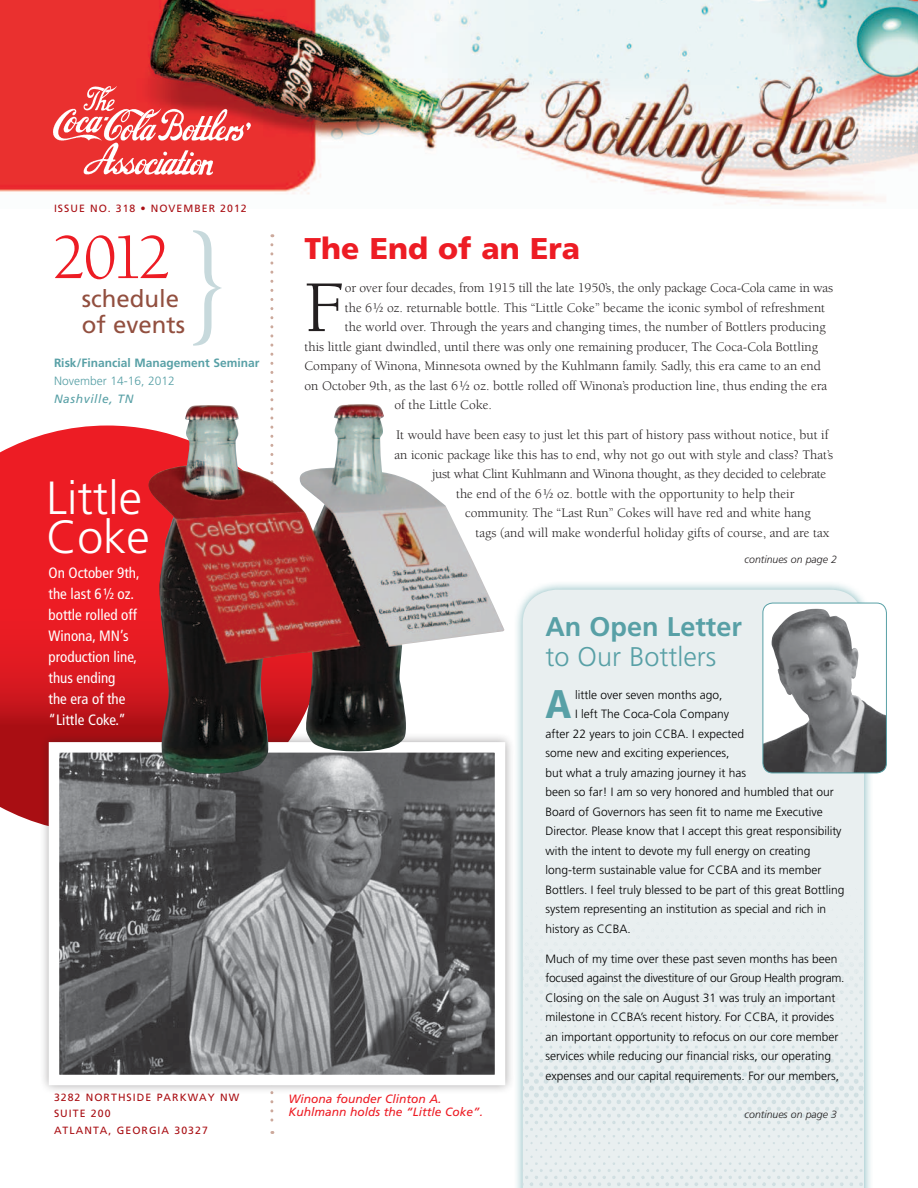
<style>
.page{position:relative;width:918px;height:1188px;background:#fff}
.page>*{position:absolute;margin:0;border:0;box-sizing:border-box;transform-origin:0 0}
.t1{font:74.85px "Berkeley";color:#231f20}
.t2{font:65.4px "Berkeley";color:#ed1c24}
.t3{font:300 46.5px/39px "Frutiger";color:#fff}
.t4{font:900 condensed 39.9px "Frutiger";color:#58a0a6}
.t5{font:900 30px "Frutiger";color:#ed1c24}
.t6{font:300 27px "Frutiger";color:#58a0a6}
.t7{font:700 27px "Frutiger";color:#58a0a6}
.t8{font:24px/25.5px "Frutiger";color:#924f3f}
.t9{font:condensed 15px/21px "Frutiger";color:#fff}
.t10{font:13.5px "Berkeley";color:#231f20}
.t11{font:13.5px "Berkeley";letter-spacing:-.02em;color:#231f20}
.t12{font:300 12px/19.5px "Frutiger";color:#000}
.t13{font:italic 12px/13.5px "Frutiger";color:#ed1c24}
.t14{font:700 12px "Frutiger";color:#58a0a6}
.t15{font:300 12px "Frutiger";color:#58a0a6}
.t16{font:italic 12px "Frutiger";letter-spacing:.05em;color:#58a0a6}
.t17{font:10.5px/16.5px "Frutiger";letter-spacing:.1em;color:#a90e13}
.t18{font:italic 300 10.5px "Frutiger";color:#231f20}
.s1{font-size:139.35px;color:#c7d9dc}
</style>
<div class="page">
<div style="left:513px;top:580px;width:361px;height:608px;background:#58a0a6;opacity:.75"></div>
<div style="left:523px;top:590px;width:341px;height:264px;background:#e9eff0"></div>
<img style="left:523px;top:854px;width:341px;height:334px">
<img style="left:0;top:0;width:918px;height:206px">
<img style="left:82px;top:82px;width:36px;height:25px">
<img style="left:52px;top:107px;width:204px;height:37px">
<img style="left:83px;top:140px;width:132px;height:37px">
<svg style="left:270px;top:245px;width:3px;height:889px"></svg>
<div style="left:763px;top:603px;width:123px;height:170px;background:#fff;border-radius:10px"></div>
<img style="left:763px;top:609px;width:123px;height:164px">
<div style="left:762px;top:603px;width:125px;height:170px;border:1px solid #58a0a6;border-radius:10px"></div>
<svg style="left:0;top:426px;width:148px;height:398px;background:#e01f27"></svg>
<div style="left:39px;top:732px;width:476px;height:363px;background:#231f20;opacity:.4"></div>
<img style="left:60px;top:753px;width:434px;height:321px">
<img style="left:148px;top:404px;width:357px;height:371px">
<p class="t17" style="left:54px;top:200px;width:194px">ISSUE NO. 318 • NOVEMBER 2012</p>
<h2 class="t2" style="left:52px;top:223px;width:181px">2012 <span class="s1">}</span></h2>
<h3 class="t8" style="left:82px;top:286px;width:105px">SCHEDULE<br>OF EVENTS</h3>
<p class="t14" style="left:54px;top:356px;width:207px">Risk/Financial Management Seminar</p>
<p class="t15" style="left:54px;top:374px;width:122px">November 14-16, 2012</p>
<p class="t16" style="left:54px;top:392px;width:81px">Nashville, TN</p>
<h3 class="t3" style="left:46px;top:478px;width:105px">Little<br>Coke</h3>
<p class="t9" style="left:49px;top:563px;width:93px">On October 9th, the last 6½ oz. bottle rolled off<br>Winona, MN’s production line, thus ending<br>the era of the “Little Coke.”</p>
<p class="t17" style="left:54px;top:1089px;width:187px">3282 NORTHSIDE PARKWAY NW<br>SUITE 200<br>ATLANTA, GEORGIA 30327</p>
<h3 class="t5" style="left:305px;top:230px;width:277px">The End of an Era</h3>
<h1 class="t1" style="left:305px;top:268px;width:42px">F</h1>
<p class="t10" style="left:345px;top:281px;width:490px">or over four decades, from 1915 till the late 1950’s, the only package Coca-Cola came in was</p>
<p class="t10" style="left:345px;top:300px;width:482px">the 6½ oz. returnable bottle. This “Little Coke” became the iconic symbol of refreshment</p>
<p class="t10" style="left:345px;top:320px;width:482px">the world over. Through the years and changing times, the number of Bottlers producing</p>
<p class="t10" style="left:305px;top:339px;width:515px">this little giant dwindled, until there was only one remaining producer, The Coca-Cola Bottling</p>
<p class="t10" style="left:305px;top:359px;width:518px">Company of Winona, Minnesota owned by the Kuhlmann family. Sadly, this era came to an end</p>
<p class="t10" style="left:305px;top:378px;width:524px">on October 9th, as the last 6½ oz. bottle rolled off Winona’s production line, thus ending the era</p>
<p class="t10" style="left:395px;top:398px;width:99px">of the Little Coke.</p>
<p class="t10" style="left:396px;top:428px;width:434px">It would have been easy to just let this part of history pass without notice, but if</p>
<p class="t10" style="left:395px;top:447px;width:440px">an iconic package like this has to end, why not go out with style and class? That’s</p>
<p class="t11" style="left:432px;top:467px;width:396px">just what Clint Kuhlmann and Winona thought, as they decided to celebrate</p>
<p class="t10" style="left:456px;top:486px;width:340px">the end of the 6½ oz. bottle with the opportunity to help their</p>
<p class="t10" style="left:465px;top:506px;width:347px">community. The “Last Run” Cokes will have red and white hang</p>
<p class="t10" style="left:476px;top:525px;width:355px">tags (and will make wonderful holiday gifts of course, and are tax</p>
<p class="t18" style="left:745px;top:554px;width:94px">continues on page 2</p>
<p class="t13" style="left:288px;top:1092px;width:196px">Winona founder Clinton A.<br>Kuhlmann holds the “Little Coke”.</p>
<h3 class="t7" style="left:545px;top:610px;width:198px">An Open Letter</h3>
<h3 class="t6" style="left:545px;top:641px;width:173px">to Our Bottlers</h3>
<h3 class="t4" style="left:545px;top:680px;width:27px">A</h3>
<p class="t12" style="left:575px;top:685px;width:149px">little over seven months ago,</p>
<p class="t12" style="left:575px;top:704px;width:156px">I left The Coca-Cola Company</p>
<p class="t12" style="left:545px;top:724px;width:200px">after 22 years to join CCBA. I expected</p>
<p class="t12" style="left:545px;top:743px;width:186px">some new and exciting experiences,</p>
<p class="t12" style="left:545px;top:763px;width:202px">but what a truly amazing journey it has</p>
<p class="t12" style="left:545px;top:782px;width:290px">been so far! I am so very honored and humbled that our</p>
<p class="t12" style="left:545px;top:802px;width:279px">Board of Governors has seen fit to name me Executive</p>
<p class="t12" style="left:545px;top:821px;width:298px">Director. Please know that I accept this great responsibility</p>
<p class="t12" style="left:545px;top:841px;width:267px">with the intent to devote my full energy on creating</p>
<p class="t12" style="left:545px;top:860px;width:278px">long-term sustainable value for CCBA and its member</p>
<p class="t12" style="left:545px;top:880px;width:301px">Bottlers. I feel truly blessed to be part of this great Bottling</p>
<p class="t12" style="left:545px;top:899px;width:282px">system representing an institution as special and rich in</p>
<p class="t12" style="left:545px;top:919px;width:87px">history as CCBA.</p>
<p class="t12" style="left:545px;top:949px;width:301px">Much of my time over these past seven months has been focused against the divestiture of our Group Health program.<br>Closing on the sale on August 31 was truly an important milestone in CCBA’s recent history. For CCBA, it provides an important opportunity to refocus on our core member services while reducing our financial risks, our operating expenses and our capital requirements. For our members,</p>
<p class="t18" style="left:745px;top:1109px;width:94px">continues on page 3</p>
</div>
